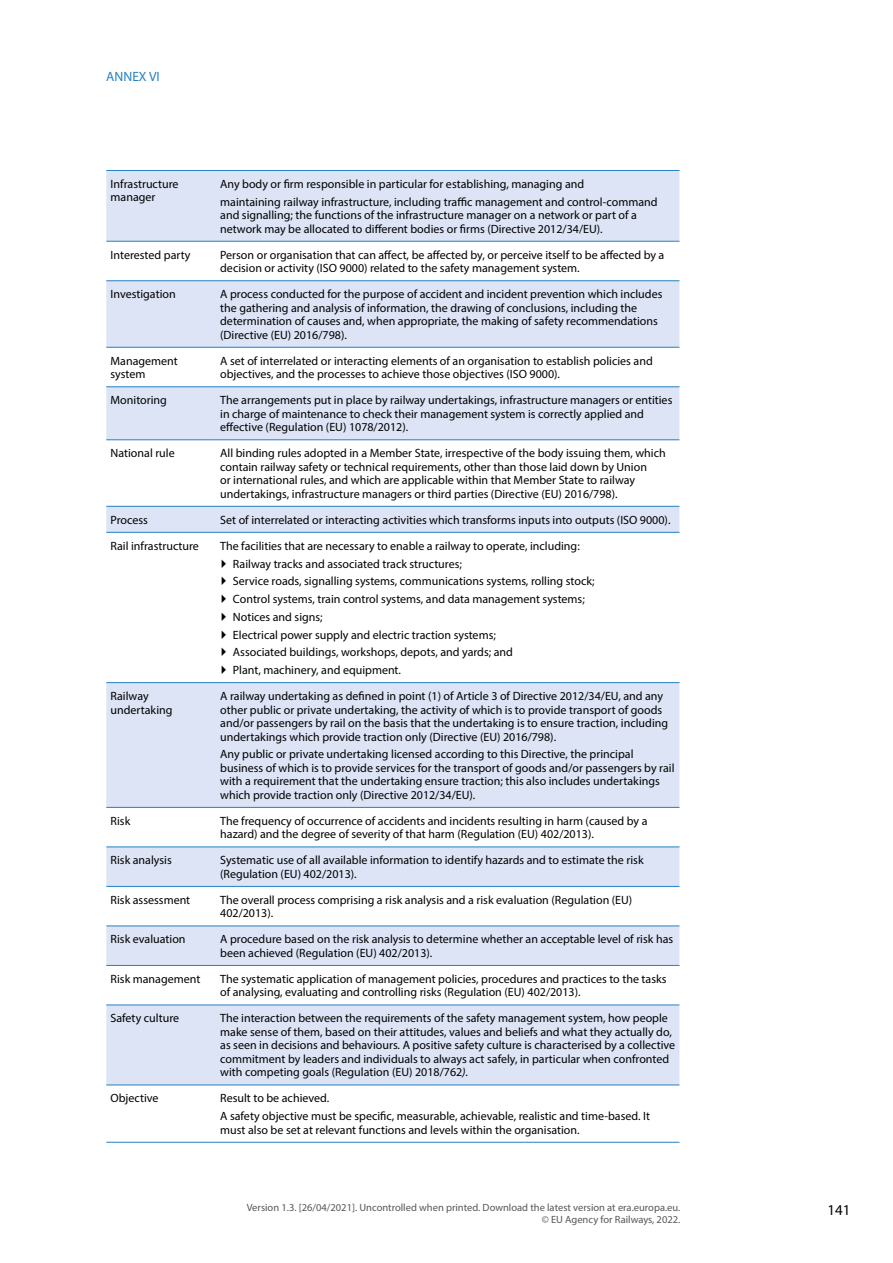
<style>
.page{position:relative;width:893px;height:1263px;background:#fff}
.page>*{position:absolute;margin:0;border:0;box-sizing:border-box;transform-origin:0 0}
.t1{font:15px "Myriad Pro";color:#000}
.t2{font:13.5px "Myriad Pro";color:#2581c4}
.Table_data{font:12px/13.5px "Myriad Pro";color:#000}
.t3{font:10.5px/12px "Myriad Pro";color:#575756;text-align:right}
.s1{font-family:"EC Square Sans Pro"}
.s2{font-style:italic}
</style>
<div class="page">
<svg style="left:106px;top:171px;width:573px;height:913px;fill:#dce4f5"></svg>
<hr style="left:106px;top:170px;width:110px;height:1px;background:#2581c4">
<hr style="left:216px;top:170px;width:463px;height:1px;background:#2581c4">
<hr style="left:106px;top:241px;width:110px;height:1px;background:#2581c4">
<hr style="left:216px;top:241px;width:463px;height:1px;background:#2581c4">
<hr style="left:106px;top:280px;width:110px;height:1px;background:#2581c4">
<hr style="left:216px;top:280px;width:463px;height:1px;background:#2581c4">
<hr style="left:106px;top:347px;width:110px;height:1px;background:#2581c4">
<hr style="left:216px;top:347px;width:463px;height:1px;background:#2581c4">
<hr style="left:106px;top:386px;width:110px;height:1px;background:#2581c4">
<hr style="left:216px;top:386px;width:463px;height:1px;background:#2581c4">
<hr style="left:106px;top:439px;width:110px;height:1px;background:#2581c4">
<hr style="left:216px;top:439px;width:463px;height:1px;background:#2581c4">
<hr style="left:106px;top:506px;width:110px;height:1px;background:#2581c4">
<hr style="left:216px;top:506px;width:463px;height:1px;background:#2581c4">
<hr style="left:106px;top:532px;width:110px;height:1px;background:#2581c4">
<hr style="left:216px;top:532px;width:463px;height:1px;background:#2581c4">
<hr style="left:106px;top:682px;width:110px;height:1px;background:#2581c4">
<hr style="left:216px;top:682px;width:463px;height:1px;background:#2581c4">
<hr style="left:106px;top:807px;width:110px;height:1px;background:#2581c4">
<hr style="left:216px;top:807px;width:463px;height:1px;background:#2581c4">
<hr style="left:106px;top:846px;width:110px;height:1px;background:#2581c4">
<hr style="left:216px;top:846px;width:463px;height:1px;background:#2581c4">
<hr style="left:106px;top:886px;width:110px;height:1px;background:#2581c4">
<hr style="left:216px;top:886px;width:463px;height:1px;background:#2581c4">
<hr style="left:106px;top:925px;width:110px;height:1px;background:#2581c4">
<hr style="left:216px;top:925px;width:463px;height:1px;background:#2581c4">
<hr style="left:106px;top:965px;width:110px;height:1px;background:#2581c4">
<hr style="left:216px;top:965px;width:463px;height:1px;background:#2581c4">
<hr style="left:106px;top:1004px;width:110px;height:1px;background:#2581c4">
<hr style="left:216px;top:1004px;width:463px;height:1px;background:#2581c4">
<hr style="left:106px;top:1084px;width:110px;height:1px;background:#2581c4">
<hr style="left:216px;top:1084px;width:463px;height:1px;background:#2581c4">
<hr style="left:106px;top:1142px;width:110px;height:1px;background:#2581c4">
<hr style="left:216px;top:1142px;width:463px;height:1px;background:#2581c4">
<p class="t2" style="left:106px;top:68px;width:55px">ANNEX VI</p>
<p class="Table_data" style="left:111px;top:177px;width:69px">Infrastructure manager</p>
<p class="Table_data" style="left:220px;top:177px;width:365px">Any body or firm responsible in particular for establishing, managing and</p>
<p class="Table_data" style="left:220px;top:195px;width:439px">maintaining railway infrastructure, including traffic management and control-command and signalling; the functions of the infrastructure manager on a network or part of a network may be allocated to different bodies or firms (Directive 2012/34/EU).</p>
<p class="Table_data" style="left:111px;top:248px;width:81px">Interested party</p>
<p class="Table_data" style="left:220px;top:248px;width:446px">Person or organisation that can affect, be affected by, or perceive itself to be affected by a decision or activity (ISO 9000) related to the safety management system.</p>
<p class="Table_data" style="left:111px;top:287px;width:67px">Investigation</p>
<p class="Table_data" style="left:220px;top:287px;width:444px">A process conducted for the purpose of accident and incident prevention which includes the gathering and analysis of information, the drawing of conclusions, including the determination of causes and, when appropriate, the making of safety recommendations (Directive (EU) 2016/798).</p>
<p class="Table_data" style="left:111px;top:354px;width:69px">Management system</p>
<p class="Table_data" style="left:220px;top:354px;width:434px">A set of interrelated or interacting elements of an organisation to establish policies and objectives, and the processes to achieve those objectives (ISO 9000).</p>
<p class="Table_data" style="left:111px;top:393px;width:58px">Monitoring</p>
<p class="Table_data" style="left:220px;top:393px;width:454px">The arrangements put in place by railway undertakings, infrastructure managers or entities in charge of maintenance to check their management system is correctly applied and effective (Regulation (EU) 1078/2012).</p>
<p class="Table_data" style="left:111px;top:446px;width:66px">National rule</p>
<p class="Table_data" style="left:220px;top:446px;width:447px">All binding rules adopted in a Member State, irrespective of the body issuing them, which contain railway safety or technical requirements, other than those laid down by Union<br>or international rules, and which are applicable within that Member State to railway undertakings, infrastructure managers or third parties (Directive (EU) 2016/798).</p>
<p class="Table_data" style="left:111px;top:513px;width:39px">Process</p>
<p class="Table_data" style="left:220px;top:513px;width:452px">Set of interrelated or interacting activities which transforms inputs into outputs (ISO 9000).</p>
<p class="Table_data" style="left:111px;top:539px;width:90px">Rail infrastructure</p>
<p class="Table_data" style="left:220px;top:539px;width:361px">The facilities that are necessary to enable a railway to operate, including:</p>
<p class="Table_data" style="left:220px;top:557px;width:243px"><span class="s1">▶</span> Railway tracks and associated track structures;</p>
<p class="Table_data" style="left:220px;top:574px;width:376px"><span class="s1">▶</span> Service roads, signalling systems, communications systems, rolling stock;</p>
<p class="Table_data" style="left:220px;top:592px;width:366px"><span class="s1">▶</span> Control systems, train control systems, and data management systems;</p>
<p class="Table_data" style="left:220px;top:610px;width:104px"><span class="s1">▶</span> Notices and signs;</p>
<p class="Table_data" style="left:220px;top:628px;width:277px"><span class="s1">▶</span> Electrical power supply and electric traction systems;</p>
<p class="Table_data" style="left:220px;top:645px;width:294px"><span class="s1">▶</span> Associated buildings, workshops, depots, and yards; and</p>
<p class="Table_data" style="left:220px;top:663px;width:182px"><span class="s1">▶</span> Plant, machinery, and equipment.</p>
<p class="Table_data" style="left:111px;top:689px;width:64px">Railway undertaking</p>
<p class="Table_data" style="left:220px;top:689px;width:449px">A railway undertaking as defined in point (1) of Article 3 of Directive 2012/34/EU, and any other public or private undertaking, the activity of which is to provide transport of goods and/or passengers by rail on the basis that the undertaking is to ensure traction, including undertakings which provide traction only (Directive (EU) 2016/798).</p>
<p class="Table_data" style="left:220px;top:747px;width:456px">Any public or private undertaking licensed according to this Directive, the principal business of which is to provide services for the transport of goods and/or passengers by rail with a requirement that the undertaking ensure traction; this also includes undertakings which provide traction only (Directive 2012/34/EU).</p>
<p class="Table_data" style="left:111px;top:814px;width:21px">Risk</p>
<p class="Table_data" style="left:220px;top:814px;width:429px">The frequency of occurrence of accidents and incidents resulting in harm (caused by a hazard) and the degree of severity of that harm (Regulation (EU) 402/2013).</p>
<p class="Table_data" style="left:111px;top:853px;width:63px">Risk analysis</p>
<p class="Table_data" style="left:220px;top:853px;width:425px">Systematic use of all available information to identify hazards and to estimate the risk (Regulation (EU) 402/2013).</p>
<p class="Table_data" style="left:111px;top:893px;width:81px">Risk assessment</p>
<p class="Table_data" style="left:220px;top:893px;width:414px">The overall process comprising a risk analysis and a risk evaluation (Regulation (EU)<br>402/2013).</p>
<p class="Table_data" style="left:111px;top:932px;width:77px">Risk evaluation</p>
<p class="Table_data" style="left:220px;top:932px;width:454px">A procedure based on the risk analysis to determine whether an acceptable level of risk has been achieved (Regulation (EU) 402/2013).</p>
<p class="Table_data" style="left:111px;top:972px;width:91px">Risk management</p>
<p class="Table_data" style="left:220px;top:972px;width:448px">The systematic application of management policies, procedures and practices to the tasks of analysing, evaluating and controlling risks (Regulation (EU) 402/2013).</p>
<p class="Table_data" style="left:111px;top:1011px;width:70px">Safety culture</p>
<p class="Table_data" style="left:220px;top:1011px;width:456px">The interaction between the requirements of the safety management system, how people make sense of them, based on their attitudes, values and beliefs and what they actually do, as seen in decisions and behaviours. A positive safety culture is characterised by a collective commitment by leaders and individuals to always act safely, in particular when confronted with competing goals (Regulation (EU) 2018/762<span class="s2">).</span></p>
<p class="Table_data" style="left:111px;top:1091px;width:49px">Objective</p>
<p class="Table_data" style="left:220px;top:1091px;width:111px">Result to be achieved.</p>
<p class="Table_data" style="left:220px;top:1109px;width:431px">A safety objective must be specific, measurable, achievable, realistic and time-based. It must also be set at relevant functions and levels within the organisation.</p>
<p class="t3" style="left:247px;top:1201px;width:435px">Version 1.3. [26/04/2021]. Uncontrolled when printed. Download the latest version at era.europa.eu. © EU Agency for Railways, 2022.</p>
<p class="t1" style="left:827px;top:1201px;width:25px">141</p>
</div>
